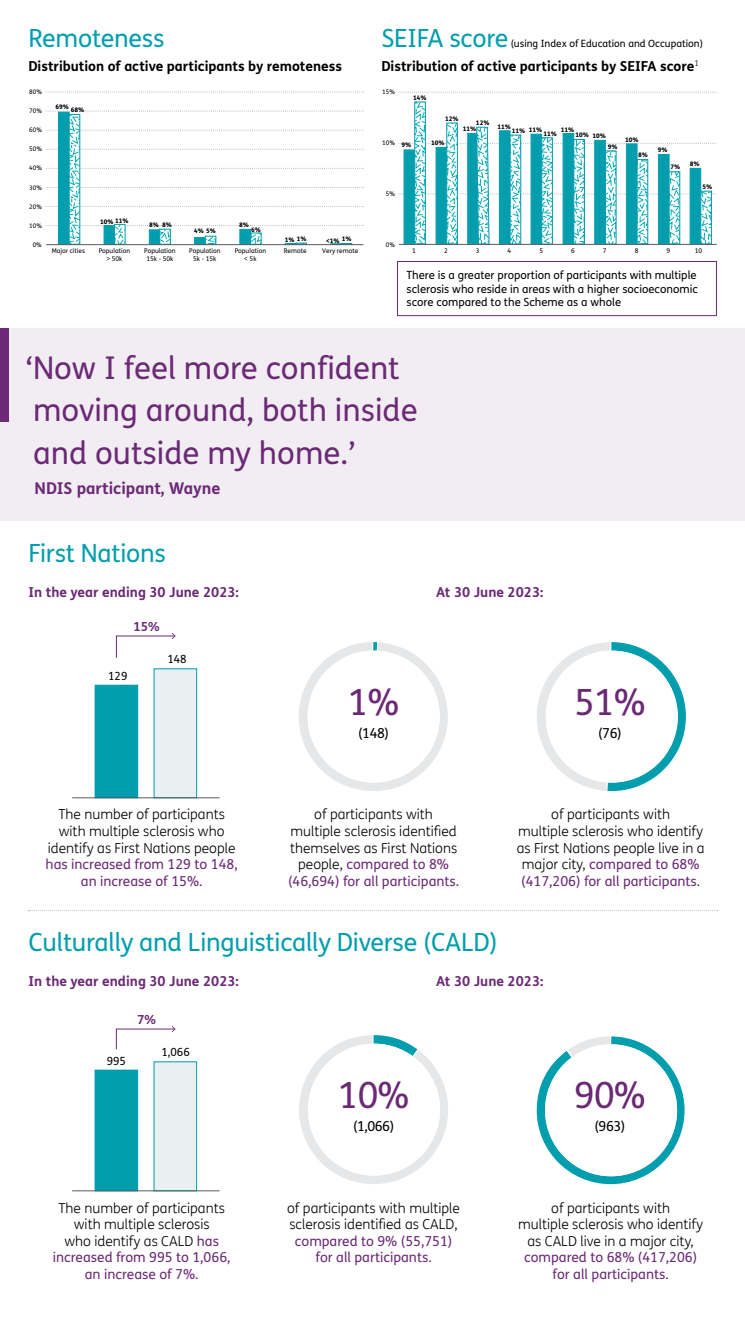
<style>
.page{position:relative;width:745px;height:1326px;background:#fff}
.page>*{position:absolute;margin:0;border:0;box-sizing:border-box;transform-origin:0 0}
.T__Large_numbers_-_P{font:36.12px "FS Me";color:#6b2976}
.BlockQuote__Text{font:31.25px/42.5px "FS Me";color:#6b2976}
.H3__Section_Sub_-_Te{font:25px "FS Me";letter-spacing:-.01em;color:#009ead}
.BlockQuote__Name{font:700 16.25px "FS Me";color:#6b2976}
.t1{font:300 13.75px/16.5px "FS Me Pro";color:#000;text-align:center}
.T__Graph_Headings{font:700 13.75px "FS Me";color:#000}
.T__Basic_Paragraph{font:700 13.75px "FS Me";color:#6b2976}
.T__Bracket_numbers{font:13.75px "FS Me";letter-spacing:-.03em;color:#000}
.t2{font:700 12.5px "FS Me";color:#6b2976}
.T__Graph_pullouts_In{font:11.25px/13.5px "FS Me";color:#000;text-align:justify}
.t3{font:11.25px "FS Me";color:#010101}
.H3__Section_Sub_-_Te-2{font:10px "FS Me";color:#000}
.t4{font:6.5px/7.8px "FS Me";color:#010101;text-align:center}
.t5{font:800 6.25px "FS Me";color:#010101}
.t6{font:6.25px "FS Me";color:#010101}
.s1{font-weight:400;color:#6b2976}
.s2{font-family:"FS Me";font-weight:400;color:#6b2976}
</style>
<div class="page">
<div style="left:0;top:328px;width:744px;height:192px;background:#f1edf2"></div>
<div style="left:154px;top:1061px;width:42px;height:129px;background:#e8f0f2"></div>
<div style="left:154px;top:1061px;width:43px;height:129px;border:1px solid #029eae"></div>
<div style="left:95px;top:1069px;width:42px;height:121px;background:#029eae"></div>
<div style="left:95px;top:1069px;width:43px;height:121px;border:1px solid #029eae"></div>
<svg style="left:115px;top:1026px;width:60px;height:23px"></svg>
<hr style="left:72px;top:1190px;width:147px;height:1px;background:#595a5c">
<div style="left:154px;top:668px;width:42px;height:129px;background:#e8f0f2"></div>
<div style="left:154px;top:668px;width:43px;height:129px;border:1px solid #029eae"></div>
<div style="left:95px;top:685px;width:43px;height:112px;background:#029eae"></div>
<svg style="left:115px;top:633px;width:60px;height:25px"></svg>
<hr style="left:72px;top:797px;width:147px;height:1px;background:#595a5c">
<svg style="left:299px;top:642px;width:149px;height:149px"></svg>
<div style="left:307px;top:650px;width:132px;height:132px;background:#fff;border-radius:50%"></div>
<svg style="left:537px;top:642px;width:148px;height:150px"></svg>
<div style="left:545px;top:650px;width:132px;height:132px;background:#fff;border-radius:50%"></div>
<svg style="left:536px;top:1036px;width:149px;height:149px"></svg>
<div style="left:544px;top:1044px;width:132px;height:132px;background:#fff;border-radius:50%"></div>
<svg style="left:299px;top:1035px;width:149px;height:149px"></svg>
<div style="left:308px;top:1043px;width:131px;height:132px;background:#fff;border-radius:50%"></div>
<svg style="left:28px;top:910px;width:689px;height:1px"></svg>
<svg style="left:46px;top:92px;width:316px;height:1px"></svg>
<svg style="left:46px;top:111px;width:316px;height:133px"></svg>
<hr style="left:46px;top:244px;width:317px;height:1px;background:#595a5c">
<svg style="left:398px;top:92px;width:318px;height:1px"></svg>
<svg style="left:398px;top:142px;width:318px;height:102px"></svg>
<svg style="left:414px;top:102px;width:297px;height:142px"></svg>
<hr style="left:398px;top:244px;width:318px;height:1px;background:#595a5c">
<div style="left:397px;top:261px;width:319px;height:55px;border:1px solid #6b2976"></div>
<div style="left:0;top:328px;width:9px;height:94px;background:#6b2976"></div>
<h3 class="H3__Section_Sub_-_Te" style="left:28px;top:24px;width:138px">Remoteness</h3>
<p class="T__Graph_Headings" style="left:28px;top:57px;width:315px">Distribution of active participants by remoteness</p>
<p class="t6" style="left:29px;top:88px;width:14px">80%</p>
<p class="t6" style="left:29px;top:107px;width:14px">70%</p>
<p class="t6" style="left:29px;top:126px;width:14px">60%</p>
<p class="t6" style="left:29px;top:145px;width:14px">50%</p>
<p class="t6" style="left:29px;top:165px;width:14px">40%</p>
<p class="t6" style="left:29px;top:184px;width:14px">30%</p>
<p class="t6" style="left:29px;top:203px;width:14px">20%</p>
<p class="t6" style="left:29px;top:222px;width:14px">10%</p>
<p class="t6" style="left:33px;top:241px;width:11px">0%</p>
<p class="t5" style="left:55px;top:103px;width:15px">69%</p>
<p class="t5" style="left:71px;top:106px;width:15px">68%</p>
<p class="t5" style="left:115px;top:216px;width:15px">11%</p>
<p class="t5" style="left:100px;top:217px;width:15px">10%</p>
<p class="t5" style="left:149px;top:220px;width:11px">8%</p>
<p class="t5" style="left:239px;top:221px;width:11px">8%</p>
<p class="t5" style="left:162px;top:221px;width:11px">8%</p>
<p class="t5" style="left:194px;top:227px;width:23px">4% 5%</p>
<p class="t5" style="left:251px;top:225px;width:11px">6%</p>
<p class="t5" style="left:341px;top:235px;width:11px">1%</p>
<p class="t5" style="left:285px;top:235px;width:23px">1% 1%</p>
<p class="t5" style="left:326px;top:236px;width:15px">&lt;1%</p>
<p class="t4" style="left:52px;top:247px;width:35px">Major cities</p>
<p class="t4" style="left:99px;top:247px;width:33px">Population &gt; 50k</p>
<p class="t4" style="left:144px;top:247px;width:33px">Population<br>15k - 50k</p>
<p class="t4" style="left:189px;top:247px;width:33px">Population<br>5k - 15k</p>
<p class="t4" style="left:234px;top:247px;width:33px">Population &lt; 5k</p>
<p class="t4" style="left:284px;top:247px;width:24px">Remote</p>
<p class="t4" style="left:322px;top:247px;width:38px">Very remote</p>
<h3 class="H3__Section_Sub_-_Te" style="left:381px;top:24px;width:128px">SEIFA score</h3>
<h3 class="H3__Section_Sub_-_Te-2" style="left:510px;top:38px;width:193px">(using Index of Education and Occupation)</h3>
<p class="T__Graph_Headings" style="left:381px;top:57px;width:319px">Distribution of active participants by SEIFA score<sup>1</sup></p>
<p class="t6" style="left:382px;top:88px;width:14px">15%</p>
<p class="t5" style="left:413px;top:93px;width:15px">14%</p>
<p class="t5" style="left:445px;top:114px;width:15px">12%</p>
<p class="t5" style="left:475px;top:119px;width:15px">12%</p>
<p class="t5" style="left:462px;top:125px;width:15px">11%</p>
<p class="t6" style="left:382px;top:139px;width:14px">10%</p>
<p class="t5" style="left:401px;top:141px;width:11px">9%</p>
<p class="t5" style="left:430px;top:139px;width:15px">10%</p>
<p class="t5" style="left:497px;top:123px;width:15px">11%</p>
<p class="t5" style="left:528px;top:126px;width:15px">11%</p>
<p class="t5" style="left:560px;top:125px;width:15px">11%</p>
<p class="t5" style="left:511px;top:127px;width:15px">11%</p>
<p class="t5" style="left:543px;top:129px;width:15px">11%</p>
<p class="t5" style="left:575px;top:131px;width:15px">10%</p>
<p class="t5" style="left:592px;top:132px;width:15px">10%</p>
<p class="t5" style="left:607px;top:142px;width:11px">9%</p>
<p class="t5" style="left:624px;top:136px;width:15px">10%</p>
<p class="t5" style="left:637px;top:151px;width:11px">8%</p>
<p class="t6" style="left:385px;top:190px;width:11px">5%</p>
<p class="t5" style="left:657px;top:146px;width:11px">9%</p>
<p class="t5" style="left:670px;top:163px;width:11px">7%</p>
<p class="t5" style="left:689px;top:160px;width:11px">8%</p>
<p class="t5" style="left:702px;top:183px;width:11px">5%</p>
<p class="t6" style="left:385px;top:241px;width:11px">0%</p>
<p class="t4" style="left:412px;top:247px;width:5px">1</p>
<p class="t4" style="left:444px;top:247px;width:5px">2</p>
<p class="t4" style="left:475px;top:247px;width:5px">3</p>
<p class="t4" style="left:507px;top:247px;width:5px">4</p>
<p class="t4" style="left:539px;top:247px;width:5px">5</p>
<p class="t4" style="left:570px;top:247px;width:5px">6</p>
<p class="t4" style="left:602px;top:247px;width:5px">7</p>
<p class="t4" style="left:634px;top:247px;width:5px">8</p>
<p class="t4" style="left:666px;top:247px;width:5px">9</p>
<p class="t4" style="left:694px;top:247px;width:9px">10</p>
<p class="T__Graph_pullouts_In" style="left:406px;top:269px;width:293px">There is a greater proportion of participants with multiple sclerosis who reside in areas with a higher socioeconomic score compared to the Scheme as a whole</p>
<p class="BlockQuote__Text" style="left:26px;top:347px;width:393px">‘Now I feel more confident moving around, both inside and outside my home.’</p>
<p class="BlockQuote__Name" style="left:35px;top:478px;width:187px">NDIS participant, Wayne</p>
<h3 class="H3__Section_Sub_-_Te" style="left:28px;top:538px;width:139px">First Nations</h3>
<p class="T__Basic_Paragraph" style="left:28px;top:583px;width:212px">In the year ending 30 June 2023:</p>
<p class="t2" style="left:133px;top:619px;width:28px">15%</p>
<p class="t3" style="left:108px;top:669px;width:21px">129</p>
<p class="t3" style="left:167px;top:652px;width:21px">148</p>
<p class="t1" style="left:46px;top:806px;width:193px">The number of participants with multiple sclerosis who identify as First Nations people <span class="s1">has increased</span> <span class="s2">from 129 to 148, an increase of 15%.</span></p>
<p class="T__Large_numbers_-_P" style="left:347px;top:681px;width:53px">1%</p>
<p class="T__Bracket_numbers" style="left:358px;top:725px;width:32px">(148)</p>
<p class="T__Basic_Paragraph" style="left:435px;top:583px;width:109px">At 30 June 2023:</p>
<p class="T__Large_numbers_-_P" style="left:573px;top:681px;width:73px">51%</p>
<p class="T__Bracket_numbers" style="left:598px;top:725px;width:25px">(76)</p>
<p class="t1" style="left:288px;top:806px;width:172px">of participants with multiple sclerosis identified themselves as First Nations people, <span class="s2">compared to 8% (46,694)</span> <span class="s1">for all</span> <span class="s2">participants.</span></p>
<p class="t1" style="left:516px;top:806px;width:189px">of participants with<br>multiple sclerosis who identify as First Nations people live in a major city, <span class="s2">compared to 68% (417,206) for all participants</span>.</p>
<h3 class="H3__Section_Sub_-_Te" style="left:28px;top:927px;width:470px">Culturally and Linguistically Diverse (CALD)</h3>
<p class="T__Basic_Paragraph" style="left:28px;top:972px;width:212px">In the year ending 30 June 2023:</p>
<p class="t3" style="left:107px;top:1054px;width:21px">995</p>
<p class="t2" style="left:137px;top:1012px;width:21px">7%</p>
<p class="t3" style="left:161px;top:1045px;width:30px">1,066</p>
<p class="t1" style="left:53px;top:1198px;width:179px">The number of participants with multiple sclerosis<br>who identify as CALD <span class="s2">has increased from 995 to 1,066, </span><span class="s1">an increase of 7</span><span class="s2">%.</span></p>
<p class="T__Basic_Paragraph" style="left:435px;top:972px;width:109px">At 30 June 2023:</p>
<p class="T__Large_numbers_-_P" style="left:337px;top:1074px;width:73px">10%</p>
<p class="T__Bracket_numbers" style="left:353px;top:1118px;width:43px">(1,066)</p>
<p class="T__Large_numbers_-_P" style="left:573px;top:1074px;width:73px">90%</p>
<p class="T__Bracket_numbers" style="left:594px;top:1118px;width:32px">(963)</p>
<p class="t1" style="left:287px;top:1198px;width:174px">of participants with multiple sclerosis identified as CALD, <span class="s2">compared to 9% (55,751) </span><span class="s1">for all</span> <span class="s2">participants.</span></p>
<p class="t1" style="left:518px;top:1198px;width:186px">of participants with<br>multiple sclerosis who identify as CALD live in a major city, <span class="s2">compared to 68% (417,206) for all participants</span>.</p>
</div>
